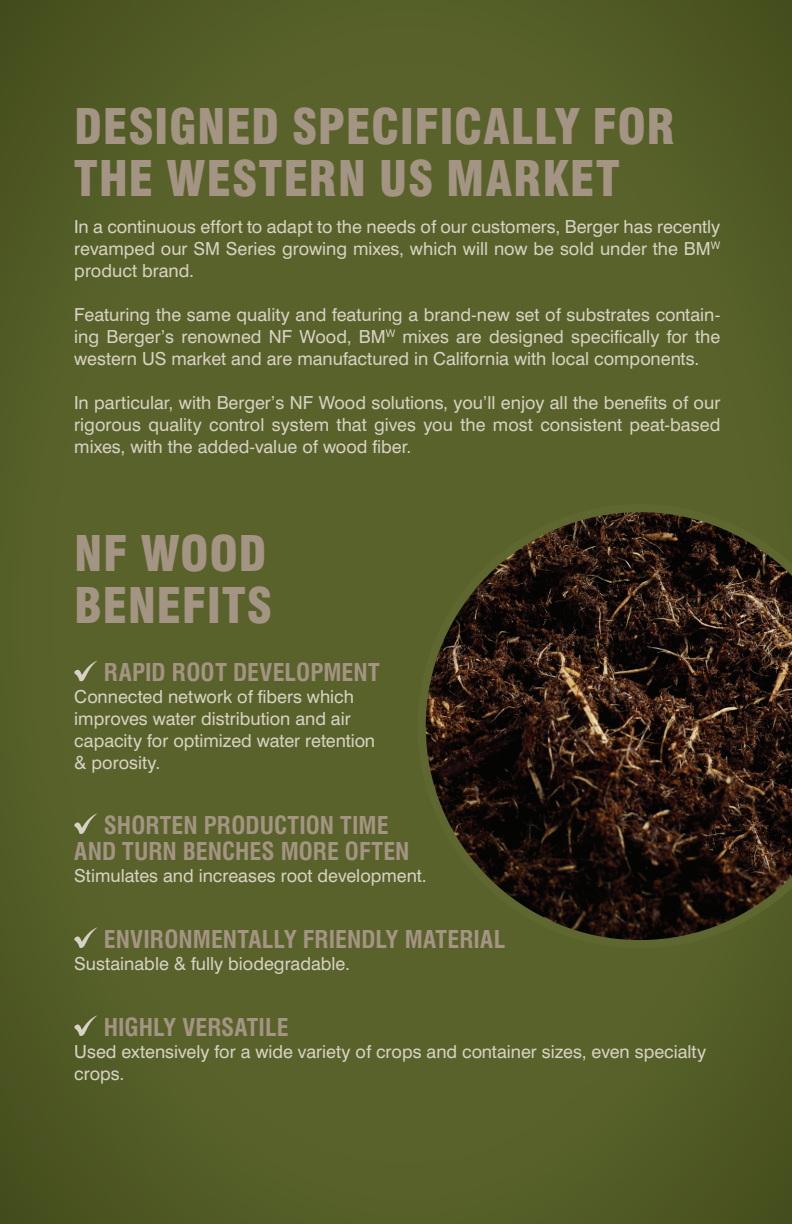
<style>
.page{position:relative;width:792px;height:1224px;background:#fff}
.page>*{position:absolute;margin:0;border:0;box-sizing:border-box;transform-origin:0 0}
.Titre_Mythe{font:900 condensed 48px/52px "Swiss 721 BT";letter-spacing:.01em;color:#a49483}
.t1{font:700 condensed 24px/26px "Swiss 721 BT";color:#a49483;text-align:center}
.t2{font:18px/22px "Swiss 721 BT";color:#d8d2c4;text-align:justify}
</style>
<div class="page">
<div style="left:0;top:0;width:792px;height:1224px;background:linear-gradient(to right,#576029,#555f28)"></div>
<svg style="left:73px;top:660px;width:25px;height:22px"></svg>
<svg style="left:73px;top:813px;width:25px;height:22px"></svg>
<svg style="left:73px;top:927px;width:25px;height:22px"></svg>
<svg style="left:73px;top:1015px;width:25px;height:22px"></svg>
<svg style="left:418px;top:504px;width:374px;height:444px;background:#322816"></svg>
<p class="Titre_Mythe" style="left:74px;top:101px;width:602px">DESIGNED SPECIFICALLY FOR<br>THE WESTERN US MARKET</p>
<p class="t2" style="left:74px;top:215px;width:648px">In a continuous effort to adapt to the needs of our customers, Berger has recently revamped our SM Series growing mixes, which will now be sold under the BM<sup>W </sup>product brand.</p>
<p class="t2" style="left:74px;top:303px;width:648px">Featuring the same quality and featuring a brand-new set of substrates contain&shy;ing Berger’s renowned NF Wood, BM<sup>W</sup> mixes are designed specifically for the western US market and are manufactured in California with local components.</p>
<p class="t2" style="left:74px;top:391px;width:648px">In particular, with Berger’s NF Wood solutions, you’ll enjoy all the benefits of our rigorous quality control system that gives you the most consistent peat-based mixes, with the added-value of wood fiber.</p>
<p class="Titre_Mythe" style="left:74px;top:527px;width:199px">NF WOOD<br>BENEFITS</p>
<p class="t1" style="left:104px;top:660px;width:277px">RAPID ROOT DEVELOPMENT</p>
<p class="t2" style="left:74px;top:686px;width:302px;text-align:left">Connected network of fibers which improves water distribution and air capacity for optimized water retention &amp; porosity.</p>
<p class="t1" style="left:74px;top:812px;width:337px">SHORTEN PRODUCTION TIME<br>AND TURN BENCHES MORE OFTEN</p>
<p class="t2" style="left:74px;top:864px;width:354px">Stimulates and increases root development.</p>
<p class="t1" style="left:104px;top:926px;width:403px">ENVIRONMENTALLY FRIENDLY MATERIAL</p>
<p class="t2" style="left:74px;top:952px;width:277px">Sustainable &amp; fully biodegradable.</p>
<p class="t1" style="left:104px;top:1014px;width:186px">HIGHLY VERSATILE</p>
<p class="t2" style="left:74px;top:1040px;width:633px">Used extensively for a wide variety of crops and container sizes, even specialty crops.</p>
</div>
